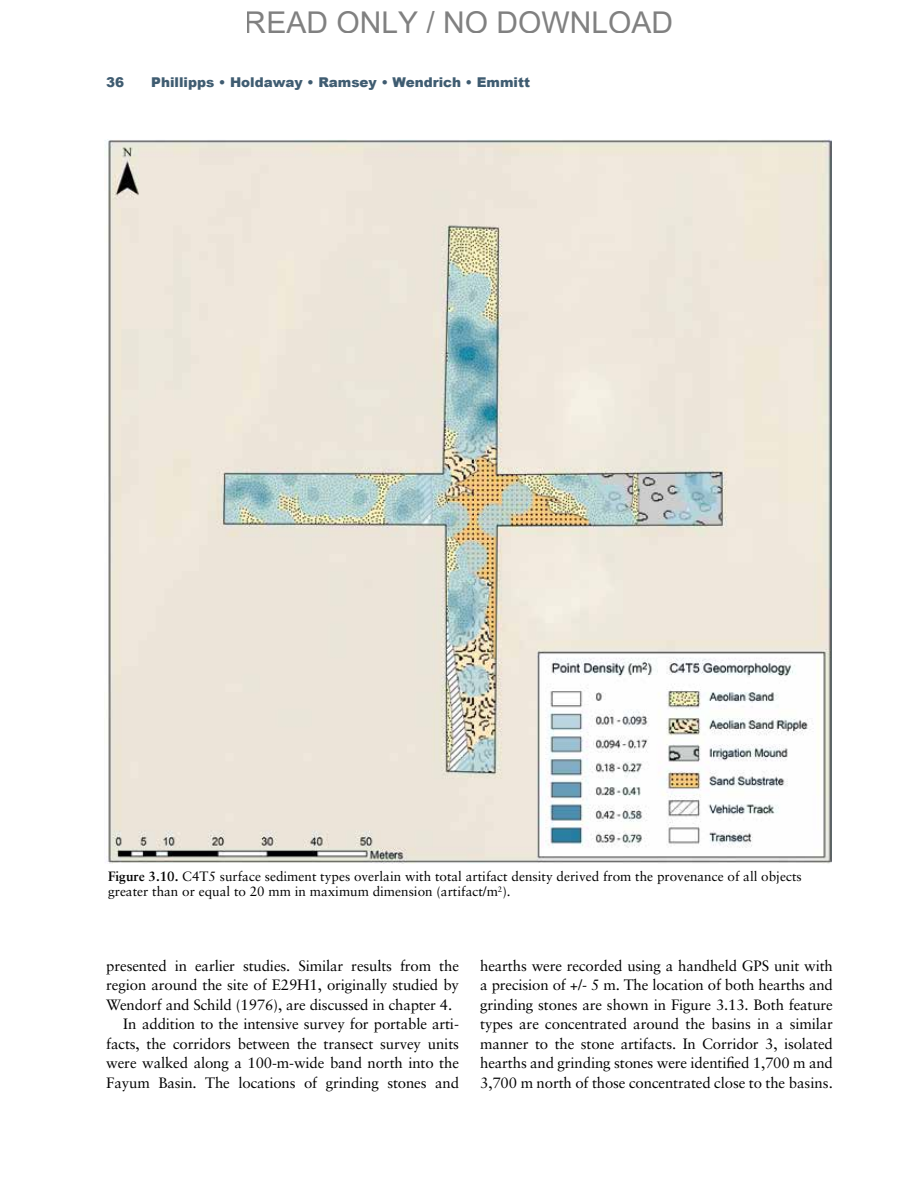
<style>
.page{position:relative;width:918px;height:1188px;background:#fff}
.page>*{position:absolute;margin:0;border:0;box-sizing:border-box;transform-origin:0 0}
.t1{font:30px "Arial";color:rgb(0 0 0/.5)}
.t2{font:15px/19.5px "Sabon";letter-spacing:-.01em;color:#000;text-align:justify}
.t3{font:13.5px/15px "Sabon";color:#000}
.t4{font:900 13.5px "Arial";color:#3f5c71}
.s1{font-weight:700}
</style>
<div class="page">
<img style="left:105px;top:139px;width:726px;height:724px">
<h1 class="t1" style="left:245px;top:1px;width:430px">READ ONLY / NO DOWNLOAD</h1>
<p class="t4" style="left:106px;top:72px;width:20px">36</p>
<p class="t4" style="left:151px;top:72px;width:380px">Phillipps • Holdaway • Ramsey • Wendrich • Emmitt</p>
<p class="t3" style="left:108px;top:869px;width:695px"><span class="s1">Figure 3.10.</span> C4T5 surface sediment types overlain with total artifact density derived from the provenance of all objects greater than or equal to 20 mm in maximum dimension (artifact/m<sup>2</sup>).</p>
<p class="t2" style="left:106px;top:955px;width:354px">presented in earlier studies. Similar results from the</p>
<p class="t2" style="left:106px;top:975px;width:354px">region around the site of E29H1, originally studied by</p>
<p class="t2" style="left:106px;top:994px;width:348px">Wendorf and Schild (1976), are discussed in chapter 4.</p>
<p class="t2" style="left:123px;top:1014px;width:337px">In addition to the intensive survey for portable arti-</p>
<p class="t2" style="left:106px;top:1033px;width:354px">facts, the corridors between the transect survey units</p>
<p class="t2" style="left:106px;top:1053px;width:354px">were walked along a 100-m-wide band north into the</p>
<p class="t2" style="left:106px;top:1072px;width:354px">Fayum Basin. The locations of grinding stones and</p>
<p class="t2" style="left:480px;top:955px;width:354px">hearths were recorded using a handheld GPS unit with a precision of +/- 5 m. The location of both hearths and grinding stones are shown in Figure 3.13. Both feature types are concentrated around the basins in a similar manner to the stone artifacts. In Corridor 3, isolated hearths and grinding stones were identified 1,700 m and 3,700 m north of those concentrated close to the basins.</p>
</div>
